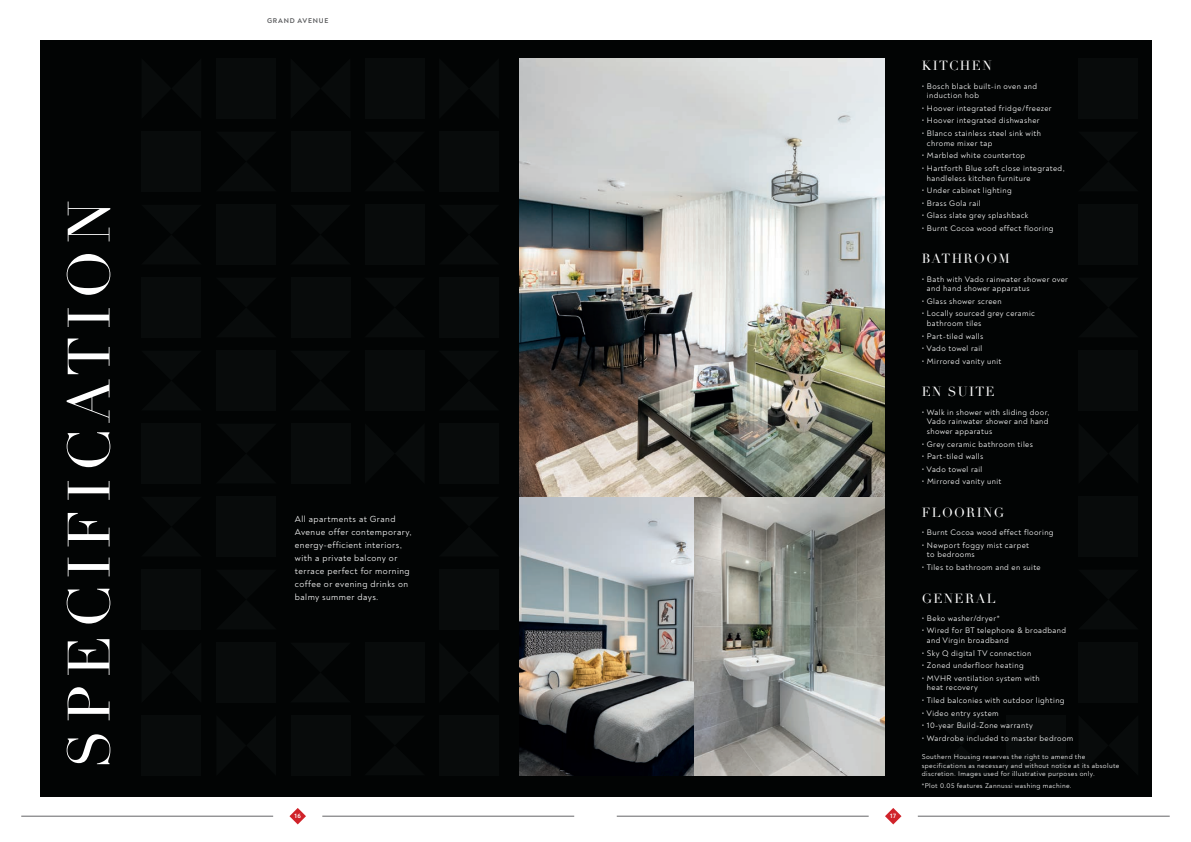
<style>
.page{position:relative;width:1191px;height:842px;background:#fff}
.page>*{position:absolute;margin:0;border:0;box-sizing:border-box;transform-origin:0 0}
.t1{font:58.7px "Didot";letter-spacing:.125em;color:#fff}
.t2{font:13px "Didot";letter-spacing:.1em;color:#fff}
.t3{font:9px/13px "Noah";letter-spacing:.05em;color:#fff}
.t4{font:8.1px/9.7px "Noah";letter-spacing:.05em;color:#fff}
.t5{font:7px/8.4px "Noah";letter-spacing:.05em;color:#fff}
.t6{font:700 7px "Noah";letter-spacing:.11em;color:#57585a}
.t7{font:700 6.5px "Noah";color:#fff}
</style>
<div class="page">
<div style="left:0;top:0;width:1191px;height:842px;background:linear-gradient(to right,#fff,#fff)"></div>
<div style="left:40px;top:40px;width:1111px;height:757px;background:#020404"></div>
<div style="left:365px;top:58px;width:60px;height:61px;background:#080b0b"></div>
<div style="left:365px;top:204px;width:60px;height:61px;background:#080b0b"></div>
<div style="left:365px;top:350px;width:60px;height:61px;background:#080b0b"></div>
<div style="left:365px;top:642px;width:60px;height:61px;background:#080b0b"></div>
<div style="left:1078px;top:642px;width:60px;height:61px;background:#080b0b"></div>
<div style="left:1078px;top:58px;width:60px;height:61px;background:#080b0b"></div>
<div style="left:1078px;top:204px;width:60px;height:61px;background:#080b0b"></div>
<div style="left:1078px;top:350px;width:60px;height:61px;background:#080b0b"></div>
<div style="left:1078px;top:496px;width:60px;height:61px;background:#080b0b"></div>
<div style="left:290px;top:131px;width:60px;height:61px;background:#080b0b"></div>
<div style="left:290px;top:277px;width:60px;height:61px;background:#080b0b"></div>
<div style="left:290px;top:423px;width:60px;height:61px;background:#080b0b"></div>
<div style="left:290px;top:715px;width:60px;height:61px;background:#080b0b"></div>
<img style="left:520px;top:58px;width:365px;height:718px">
<div style="left:439px;top:131px;width:60px;height:61px;background:#080b0b"></div>
<div style="left:141px;top:131px;width:60px;height:61px;background:#080b0b"></div>
<div style="left:439px;top:277px;width:60px;height:61px;background:#080b0b"></div>
<div style="left:141px;top:277px;width:60px;height:61px;background:#080b0b"></div>
<div style="left:439px;top:423px;width:60px;height:61px;background:#080b0b"></div>
<div style="left:141px;top:423px;width:60px;height:61px;background:#080b0b"></div>
<div style="left:439px;top:569px;width:60px;height:61px;background:#080b0b"></div>
<div style="left:141px;top:569px;width:60px;height:61px;background:#080b0b"></div>
<div style="left:439px;top:715px;width:60px;height:61px;background:#080b0b"></div>
<div style="left:141px;top:715px;width:60px;height:61px;background:#080b0b"></div>
<div style="left:1005px;top:715px;width:60px;height:61px;background:#080b0b"></div>
<div style="left:216px;top:58px;width:60px;height:61px;background:#080b0b"></div>
<div style="left:216px;top:204px;width:60px;height:61px;background:#080b0b"></div>
<div style="left:216px;top:350px;width:60px;height:61px;background:#080b0b"></div>
<div style="left:216px;top:496px;width:60px;height:61px;background:#080b0b"></div>
<div style="left:216px;top:642px;width:60px;height:61px;background:#080b0b"></div>
<svg style="left:885px;top:808px;width:16px;height:16px"></svg>
<hr style="left:617px;top:816px;width:251px;height:1px;background:#656567">
<hr style="left:917px;top:816px;width:252px;height:1px;background:#656567">
<svg style="left:289px;top:808px;width:17px;height:16px"></svg>
<hr style="left:21px;top:816px;width:252px;height:1px;background:#656567">
<hr style="left:322px;top:816px;width:252px;height:1px;background:#656567">
<h1 class="t1" style="left:54px;top:768px;width:570px;rotate:-90deg">SPECIFICATION</h1>
<p class="t6" style="left:267px;top:16px;width:63px">GRAND AVENUE</p>
<p class="t3" style="left:295px;top:513px;width:118px">All apartments at Grand<br>Avenue offer contemporary, energy-efficient interiors, with a private balcony or terrace perfect for morning coffee or evening drinks on balmy summer days.</p>
<p class="t7" style="left:294px;top:812px;width:8px">16</p>
<p class="t7" style="left:890px;top:812px;width:8px">17</p>
<h2 class="t2" style="left:921px;top:58px;width:71px">KITCHEN</h2>
<p class="t4" style="left:927px;top:81px;width:112px;text-indent:-5px">• Bosch black built-in oven and induction hob</p>
<p class="t4" style="left:921px;top:103px;width:131px">• Hoover integrated fridge/freezer</p>
<p class="t4" style="left:921px;top:116px;width:119px">• Hoover integrated dishwasher</p>
<p class="t4" style="left:927px;top:128px;width:116px;text-indent:-5px">• Blanco stainless steel sink with chrome mixer tap</p>
<p class="t4" style="left:921px;top:151px;width:105px">• Marbled white countertop</p>
<p class="t4" style="left:927px;top:163px;width:139px;text-indent:-5px">• Hartforth Blue soft close integrated, handleless kitchen furniture</p>
<p class="t4" style="left:921px;top:186px;width:91px">• Under cabinet lighting</p>
<p class="t4" style="left:921px;top:198px;width:60px">• Brass Gola rail</p>
<p class="t4" style="left:921px;top:211px;width:108px">• Glass slate grey splashback</p>
<p class="t4" style="left:921px;top:223px;width:133px">• Burnt Cocoa wood effect flooring</p>
<h2 class="t2" style="left:921px;top:251px;width:90px">BATHROOM</h2>
<p class="t4" style="left:927px;top:274px;width:143px;text-indent:-5px">• Bath with Vado rainwater shower over and hand shower apparatus</p>
<p class="t4" style="left:921px;top:296px;width:81px">• Glass shower screen</p>
<p class="t4" style="left:927px;top:309px;width:109px;text-indent:-5px">• Locally sourced grey ceramic bathroom tiles</p>
<p class="t4" style="left:921px;top:331px;width:63px">• Part-tiled walls</p>
<p class="t4" style="left:921px;top:344px;width:62px">• Vado towel rail</p>
<p class="t4" style="left:921px;top:356px;width:81px">• Mirrored vanity unit</p>
<h2 class="t2" style="left:921px;top:384px;width:74px">EN SUITE</h2>
<p class="t4" style="left:926px;top:407px;width:124px;text-align:justify;text-indent:-5px">• Walk in shower with sliding door, Vado rainwater shower and hand shower apparatus</p>
<p class="t4" style="left:921px;top:439px;width:113px">• Grey ceramic bathroom tiles</p>
<p class="t4" style="left:921px;top:452px;width:63px">• Part-tiled walls</p>
<p class="t4" style="left:921px;top:464px;width:62px">• Vado towel rail</p>
<p class="t4" style="left:921px;top:477px;width:81px">• Mirrored vanity unit</p>
<h2 class="t2" style="left:921px;top:505px;width:84px">FLOORING</h2>
<p class="t4" style="left:921px;top:528px;width:133px">• Burnt Cocoa wood effect flooring</p>
<p class="t4" style="left:927px;top:540px;width:104px;text-indent:-5px">• Newport foggy mist carpet to bedrooms</p>
<p class="t4" style="left:921px;top:562px;width:120px">• Tiles to bathroom and en suite</p>
<h2 class="t2" style="left:921px;top:590px;width:75px">GENERAL</h2>
<p class="t4" style="left:921px;top:613px;width:79px">• Beko washer/dryer*</p>
<p class="t4" style="left:926px;top:626px;width:141px;text-indent:-5px">• Wired for BT telephone &amp; broadband and Virgin broadband</p>
<p class="t4" style="left:921px;top:648px;width:111px">• Sky Q digital TV connection</p>
<p class="t4" style="left:921px;top:661px;width:103px">• Zoned underfloor heating</p>
<p class="t4" style="left:927px;top:673px;width:114px;text-indent:-5px">• MVHR ventilation system with heat recovery</p>
<p class="t4" style="left:921px;top:695px;width:144px">• Tiled balconies with outdoor lighting</p>
<p class="t4" style="left:921px;top:708px;width:78px">• Video entry system</p>
<p class="t4" style="left:921px;top:721px;width:113px">• 10-year Build-Zone warranty</p>
<p class="t4" style="left:921px;top:733px;width:153px">• Wardrobe included to master bedroom</p>
<p class="t5" style="left:921px;top:753px;width:199px">Southern Housing reserves the right to amend the specifications as necessary and without notice at its absolute discretion. Images used for illustrative purposes only.</p>
<p class="t5" style="left:921px;top:781px;width:151px">*Plot 0.05 features Zannussi washing machine.</p>
</div>
